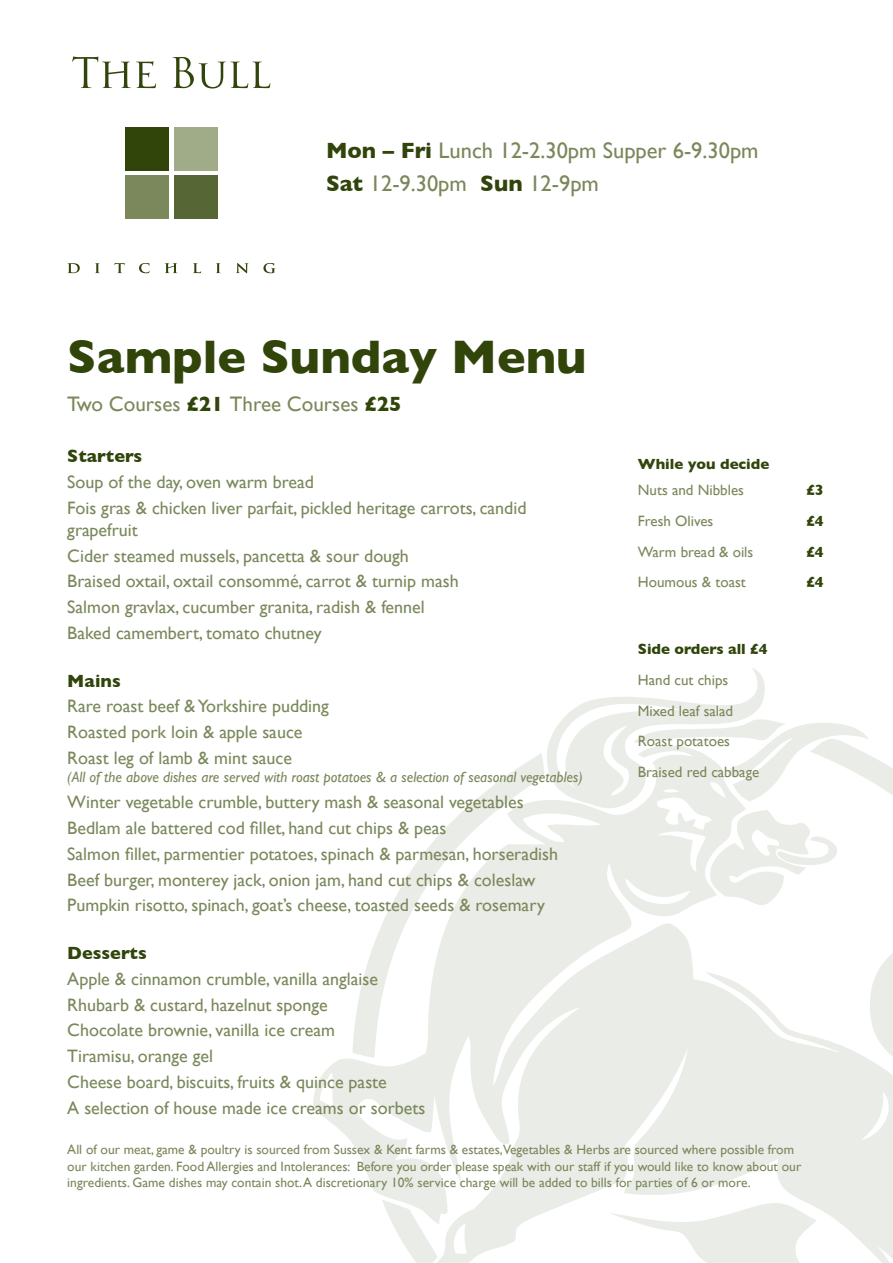
<style>
.page{position:relative;width:893px;height:1263px;background:#fff}
.page>*{position:absolute;margin:0;border:0;box-sizing:border-box;transform-origin:0 0}
.t1{font:700 48px "Gill Sans";color:#31450b}
.t2{font:22.5px "Gill Sans";color:#7a885b}
.t3{font:21px "Gill Sans";color:#7a885b}
.t4{font:18px/21.6px "Gill Sans";color:#7a885b}
.t5{font:700 18px "Gill Sans";color:#31450b}
.t6{font:15px "Gill Sans";color:#7a885b}
.t7{font:italic 15px "Gill Sans";color:#7a885b}
.t8{font:700 15px "Gill Sans";color:#31450b}
.t9{font:13.5px/16.2px "Gill Sans";color:#7a885b}
.s1{font-weight:700;color:#31450b}
</style>
<div class="page">
<svg style="left:313px;top:668px;width:580px;height:595px;fill:#eff1ec"></svg>
<div style="left:125px;top:127px;width:44px;height:44px;background:#31450b"></div>
<div style="left:174px;top:127px;width:44px;height:44px;background:#a0ab88"></div>
<div style="left:125px;top:175px;width:44px;height:44px;background:#7a885b"></div>
<div style="left:174px;top:175px;width:44px;height:44px;background:#566735"></div>
<svg style="left:72px;top:56px;width:198px;height:33px"></svg>
<svg style="left:67px;top:263px;width:208px;height:10px"></svg>
<p class="t2" style="left:326px;top:137px;width:434px"><span class="s1">Mon – Fri</span> Lunch 12-2.30pm Supper 6-9.30pm</p>
<p class="t2" style="left:326px;top:171px;width:274px"><span class="s1">Sat</span> 12-9.30pm <span class="s1">Sun</span> 12-9pm</p>
<p class="t1" style="left:67px;top:319px;width:521px">Sample Sunday Menu</p>
<p class="t3" style="left:67px;top:391px;width:336px">Two Courses <span class="s1">£21</span> Three Courses <span class="s1">£25</span></p>
<p class="t5" style="left:67px;top:442px;width:76px">Starters</p>
<p class="t4" style="left:67px;top:471px;width:248px">Soup of the day, oven warm bread</p>
<p class="t4" style="left:67px;top:497px;width:461px">Fois gras &amp; chicken liver parfait, pickled heritage carrots, candid grapefruit</p>
<p class="t4" style="left:67px;top:544px;width:343px">Cider steamed mussels, pancetta &amp; sour dough</p>
<p class="t4" style="left:67px;top:570px;width:393px">Braised oxtail, oxtail consommé, carrot &amp; turnip mash</p>
<p class="t4" style="left:67px;top:596px;width:359px">Salmon gravlax, cucumber granita, radish &amp; fennel</p>
<p class="t4" style="left:67px;top:622px;width:256px">Baked camembert, tomato chutney</p>
<p class="t5" style="left:67px;top:666px;width:55px">Mains</p>
<p class="t4" style="left:67px;top:695px;width:263px">Rare roast beef &amp; Yorkshire pudding</p>
<p class="t4" style="left:67px;top:721px;width:237px">Roasted pork loin &amp; apple sauce</p>
<p class="t4" style="left:67px;top:747px;width:226px">Roast leg of lamb &amp; mint sauce</p>
<p class="t7" style="left:67px;top:768px;width:517px">(All of the above dishes are served with roast potatoes &amp; a selection of seasonal vegetables)</p>
<p class="t4" style="left:67px;top:791px;width:458px">Winter vegetable crumble, buttery mash &amp; seasonal vegetables</p>
<p class="t4" style="left:67px;top:817px;width:381px">Bedlam ale battered cod fillet, hand cut chips &amp; peas</p>
<p class="t4" style="left:67px;top:843px;width:492px">Salmon fillet, parmentier potatoes, spinach &amp; parmesan, horseradish</p>
<p class="t4" style="left:67px;top:868px;width:469px">Beef burger, monterey jack, onion jam, hand cut chips &amp; coleslaw</p>
<p class="t4" style="left:67px;top:894px;width:479px">Pumpkin risotto, spinach, goat’s cheese, toasted seeds &amp; rosemary</p>
<p class="t5" style="left:67px;top:938px;width:81px">Desserts</p>
<p class="t4" style="left:67px;top:968px;width:312px">Apple &amp; cinnamon crumble, vanilla anglaise</p>
<p class="t4" style="left:67px;top:993px;width:262px">Rhubarb &amp; custard, hazelnut sponge</p>
<p class="t4" style="left:67px;top:1019px;width:269px">Chocolate brownie, vanilla ice cream</p>
<p class="t4" style="left:67px;top:1045px;width:147px">Tiramisu, orange gel</p>
<p class="t4" style="left:67px;top:1071px;width:321px">Cheese board, biscuits, fruits &amp; quince paste</p>
<p class="t4" style="left:67px;top:1097px;width:359px">A selection of house made ice creams or sorbets</p>
<p class="t8" style="left:638px;top:452px;width:133px">While you decide</p>
<p class="t6" style="left:638px;top:481px;width:108px">Nuts and Nibbles</p>
<p class="t8" style="left:806px;top:478px;width:19px">£3</p>
<p class="t6" style="left:638px;top:512px;width:77px">Fresh Olives</p>
<p class="t8" style="left:806px;top:509px;width:19px">£4</p>
<p class="t6" style="left:638px;top:543px;width:117px">Warm bread &amp; oils</p>
<p class="t8" style="left:806px;top:540px;width:19px">£4</p>
<p class="t6" style="left:638px;top:573px;width:110px">Houmous &amp; toast</p>
<p class="t8" style="left:806px;top:570px;width:19px">£4</p>
<p class="t8" style="left:638px;top:637px;width:131px">Side orders all £4</p>
<p class="t6" style="left:638px;top:671px;width:92px">Hand cut chips</p>
<p class="t6" style="left:638px;top:702px;width:97px">Mixed leaf salad</p>
<p class="t6" style="left:638px;top:732px;width:94px">Roast potatoes</p>
<p class="t6" style="left:638px;top:763px;width:123px">Braised red cabbage</p>
<p class="t9" style="left:67px;top:1141px;width:735px">All of our meat, game &amp; poultry is sourced from Sussex &amp; Kent farms &amp; estates,Vegetables &amp; Herbs are sourced where possible from our kitchen garden. Food Allergies and Intolerances: Before you order please speak with our staff if you would like to know about our ingredients. Game dishes may contain shot. A discretionary 10% service charge will be added to bills for parties of 6 or more.</p>
</div>
